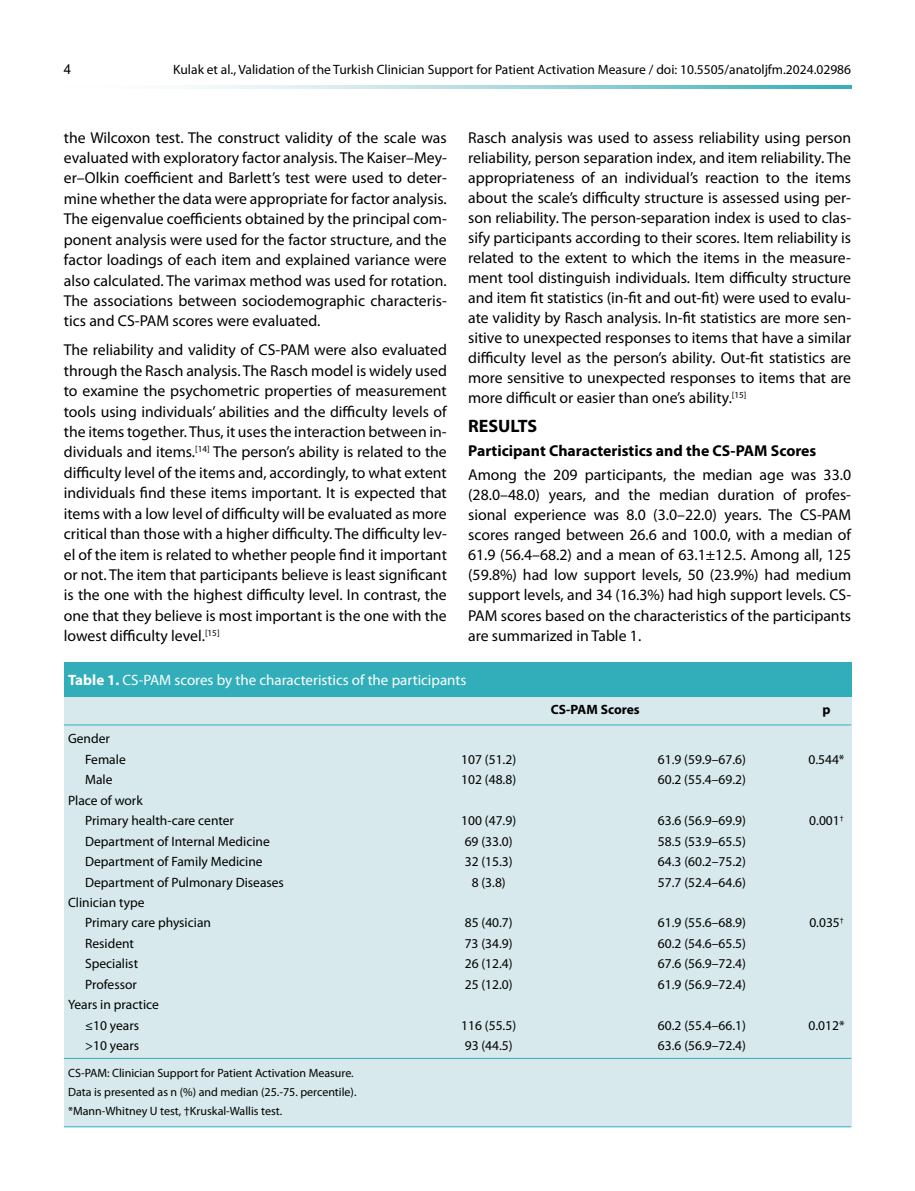
<style>
.page{position:relative;width:915px;height:1191px;background:#fff}
.page>*{position:absolute;margin:0;border:0;box-sizing:border-box;transform-origin:0 0}
.t1{font:700 18px "Myriad Pro";color:#000}
.t2{font:15.75px/20.4px "Myriad Pro";color:#000;text-align:justify}
.t3{font:700 15.75px "Myriad Pro";color:#000}
.t4{font:15px "Myriad Pro";color:#fff}
.t5{font:13.5px/20.4px "Myriad Pro";color:#000}
.t6{font:700 13.5px "Myriad Pro";color:#000}
.t7{font:13.5px "Arial";color:#000}
.t8{font:12px/18.6px "Myriad Pro";color:#000}
.s1{font-weight:700}
</style>
<div class="page">
<svg style="left:194px;top:86px;width:656px;height:3px;background:#9fd5db"></svg>
<div style="left:64px;top:684px;width:786px;height:443px;background:#d7e9ec"></div>
<div style="left:64px;top:662px;width:786px;height:34px;background:#31aeba"></div>
<hr style="left:64px;top:724px;width:786px;height:1px;background:#31aeba">
<hr style="left:64px;top:1058px;width:786px;height:1px;background:#31aeba">
<hr style="left:64px;top:1126px;width:786px;height:1px;background:#31aeba">
<p class="t7" style="left:64px;top:60px;width:9px">4</p>
<p class="t5" style="left:173px;top:59px;width:679px">Kulak et al., Validation of the Turkish Clinician Support for Patient Activation Measure / doi: 10.5505/anatoljfm.2024.02986</p>
<p class="t2" style="left:64px;top:127px;width:384px">the Wilcoxon test. The construct validity of the scale was evaluated with exploratory factor analysis. The Kaiser–Mey&shy;er–Olkin coefficient and Barlett’s test were used to deter&shy;mine whether the data were appropriate for factor analysis.<br>The eigenvalue coefficients obtained by the principal com&shy;ponent analysis were used for the factor structure, and the factor loadings of each item and explained variance were also calculated. The varimax method was used for rotation.<br>The associations between sociodemographic characteris&shy;tics and CS-PAM scores were evaluated.</p>
<p class="t2" style="left:64px;top:339px;width:384px">The reliability and validity of CS-PAM were also evaluated through the Rasch analysis. The Rasch model is widely used to examine the psychometric properties of measurement tools using individuals’ abilities and the difficulty levels of the items together. Thus, it uses the interaction between in&shy;dividuals and items.<sup>[14]</sup> The person’s ability is related to the difficulty level of the items and, accordingly, to what extent individuals find these items important. It is expected that items with a low level of difficulty will be evaluated as more critical than those with a higher difficulty. The difficulty lev&shy;el of the item is related to whether people find it important or not. The item that participants believe is least significant is the one with the highest difficulty level. In contrast, the one that they believe is most important is the one with the lowest difficulty level.<sup>[15]</sup></p>
<p class="t2" style="left:468px;top:127px;width:384px">Rasch analysis was used to assess reliability using person reliability, person separation index, and item reliability. The appropriateness of an individual’s reaction to the items about the scale’s difficulty structure is assessed using per&shy;son reliability. The person-separation index is used to clas&shy;sify participants according to their scores. Item reliability is related to the extent to which the items in the measure&shy;ment tool distinguish individuals. Item difficulty structure and item fit statistics (in-fit and out-fit) were used to evalu&shy;ate validity by Rasch analysis. In-fit statistics are more sen&shy;sitive to unexpected responses to items that have a similar difficulty level as the person’s ability. Out-fit statistics are more sensitive to unexpected responses to items that are more difficult or easier than one’s ability.<sup>[15]</sup></p>
<p class="t1" style="left:468px;top:414px;width:71px">RESULTS</p>
<p class="t3" style="left:468px;top:440px;width:350px">Participant Characteristics and the CS-PAM Scores</p>
<p class="t2" style="left:468px;top:464px;width:384px">Among the 209 participants, the median age was 33.0 (28.0–48.0) years, and the median duration of profes&shy;sional experience was 8.0 (3.0–22.0) years. The CS-PAM scores ranged between 26.6 and 100.0, with a median of 61.9 (56.4–68.2) and a mean of 63.1±12.5. Among all, 125 (59.8%) had low support levels, 50 (23.9%) had medium support levels, and 34 (16.3%) had high support levels. CS-PAM scores based on the characteristics of the participants are summarized in Table 1.</p>
<p class="t4" style="left:68px;top:671px;width:399px"><span class="s1">Table 1.</span> CS-PAM scores by the characteristics of the participants</p>
<p class="t6" style="left:550px;top:701px;width:90px">CS-PAM Scores</p>
<p class="t6" style="left:822px;top:701px;width:10px">p</p>
<p class="t5" style="left:85px;top:728px;width:42px;text-indent:-17px">Gender<br>Female</p>
<p class="t5" style="left:461px;top:749px;width:56px">107 (51.2)</p>
<p class="t5" style="left:657px;top:749px;width:89px">61.9 (59.9–67.6)</p>
<p class="t5" style="left:808px;top:749px;width:38px">0.544*</p>
<p class="t5" style="left:85px;top:769px;width:29px">Male</p>
<p class="t5" style="left:461px;top:769px;width:56px">102 (48.8)</p>
<p class="t5" style="left:657px;top:769px;width:89px">60.2 (55.4–69.2)</p>
<p class="t5" style="left:85px;top:789px;width:150px;text-indent:-17px">Place of work<br>Primary health-care center</p>
<p class="t5" style="left:461px;top:810px;width:56px">100 (47.9)</p>
<p class="t5" style="left:657px;top:810px;width:89px">63.6 (56.9–69.9)</p>
<p class="t5" style="left:809px;top:810px;width:36px">0.001<sup>†</sup></p>
<p class="t5" style="left:85px;top:830px;width:186px">Department of Internal Medicine</p>
<p class="t5" style="left:464px;top:830px;width:49px">69 (33.0)</p>
<p class="t5" style="left:657px;top:830px;width:89px">58.5 (53.9–65.5)</p>
<p class="t5" style="left:85px;top:851px;width:179px">Department of Family Medicine</p>
<p class="t5" style="left:464px;top:851px;width:49px">32 (15.3)</p>
<p class="t5" style="left:657px;top:851px;width:89px">64.3 (60.2–75.2)</p>
<p class="t5" style="left:85px;top:871px;width:200px">Department of Pulmonary Diseases</p>
<p class="t5" style="left:471px;top:871px;width:36px">8 (3.8)</p>
<p class="t5" style="left:657px;top:871px;width:89px">57.7 (52.4–64.6)</p>
<p class="t5" style="left:85px;top:892px;width:127px;text-indent:-17px">Clinician type<br>Primary care physician</p>
<p class="t5" style="left:464px;top:912px;width:49px">85 (40.7)</p>
<p class="t5" style="left:657px;top:912px;width:89px">61.9 (55.6–68.9)</p>
<p class="t5" style="left:809px;top:912px;width:36px">0.035<sup>†</sup></p>
<p class="t5" style="left:85px;top:933px;width:50px">Resident</p>
<p class="t5" style="left:464px;top:933px;width:49px">73 (34.9)</p>
<p class="t5" style="left:657px;top:933px;width:89px">60.2 (54.6–65.5)</p>
<p class="t5" style="left:85px;top:953px;width:54px">Specialist</p>
<p class="t5" style="left:464px;top:953px;width:49px">26 (12.4)</p>
<p class="t5" style="left:657px;top:953px;width:89px">67.6 (56.9–72.4)</p>
<p class="t5" style="left:85px;top:974px;width:53px">Professor</p>
<p class="t5" style="left:464px;top:974px;width:49px">25 (12.0)</p>
<p class="t5" style="left:657px;top:974px;width:89px">61.9 (56.9–72.4)</p>
<p class="t5" style="left:68px;top:994px;width:92px;text-align:center">Years in practice ≤10 years</p>
<p class="t5" style="left:461px;top:1014px;width:56px">116 (55.5)</p>
<p class="t5" style="left:657px;top:1014px;width:89px">60.2 (55.4–66.1)</p>
<p class="t5" style="left:808px;top:1014px;width:38px">0.012*</p>
<p class="t5" style="left:85px;top:1035px;width:56px">&gt;10 years</p>
<p class="t5" style="left:464px;top:1035px;width:49px">93 (44.5)</p>
<p class="t5" style="left:657px;top:1035px;width:89px">63.6 (56.9–72.4)</p>
<p class="t8" style="left:68px;top:1063px;width:290px">CS-PAM: Clinician Support for Patient Activation Measure.<br>Data is presented as n (%) and median (25.-75. percentile). *Mann-Whitney U test, †Kruskal-Wallis test.</p>
</div>
